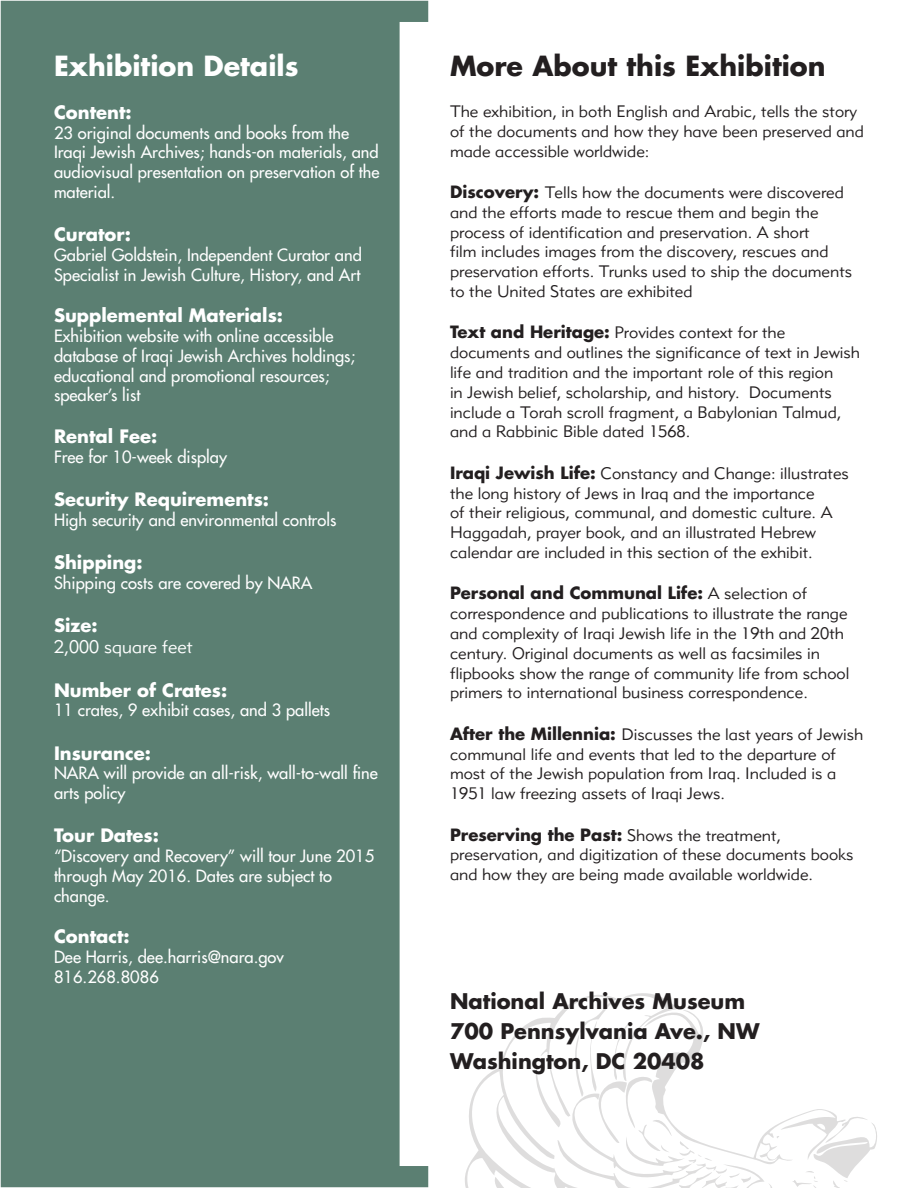
<style>
.page{position:relative;width:918px;height:1188px;background:#fff}
.page>*{position:absolute;margin:0;border:0;box-sizing:border-box;transform-origin:0 0}
.Headers{font:700 27px "Futura LT";color:#231f20}
.Headers-2{font:700 27px "Futura LT";color:#fff}
.t1{font:700 21px/30px "Futura LT";color:#231f20}
.Ex_Details_Body{font:700 18px "Futura LT";color:#fff}
.Body_Text{font:18px "Metro Lite LT Two";color:#fff}
.Body_Text-2{font:16.5px/19.8px "Metro Lite LT Two";color:#231f20}
.Ex_Details_Body-2{font:16.5px/19.8px "Futura LT";color:#fff}
.s1{font-family:"Futura LT";font-weight:700}
</style>
<div class="page">
<div style="left:1px;top:1px;width:427px;height:1186px;background:#5b7f72"></div>
<svg style="left:465px;top:993px;width:412px;height:195px"></svg>
<p class="Headers-2" style="left:54px;top:47px;width:246px">Exhibition Details</p>
<p class="Ex_Details_Body" style="left:54px;top:100px;width:79px">Content:</p>
<p class="Ex_Details_Body-2" style="left:54px;top:122px;width:327px">23 original documents and books from the Iraqi Jewish Archives; hands-on materials, and audiovisual presentation on preservation of the material.</p>
<p class="Ex_Details_Body" style="left:54px;top:222px;width:78px">Curator:</p>
<p class="Ex_Details_Body-2" style="left:54px;top:245px;width:309px">Gabriel Goldstein, Independent Curator and<br>Specialist in Jewish Culture, History, and Art</p>
<p class="Ex_Details_Body" style="left:54px;top:303px;width:231px">Supplemental Materials:</p>
<p class="Ex_Details_Body-2" style="left:54px;top:326px;width:303px">Exhibition website with online accessible database of Iraqi Jewish Archives holdings; educational and promotional resources; speaker’s list</p>
<p class="Ex_Details_Body" style="left:54px;top:424px;width:105px">Rental Fee:</p>
<p class="Ex_Details_Body-2" style="left:54px;top:446px;width:175px">Free for 10-week display</p>
<p class="Ex_Details_Body" style="left:54px;top:487px;width:217px">Security Requirements:</p>
<p class="Ex_Details_Body-2" style="left:54px;top:509px;width:284px">High security and environmental controls</p>
<p class="Ex_Details_Body" style="left:54px;top:550px;width:90px">Shipping:</p>
<p class="Ex_Details_Body-2" style="left:54px;top:572px;width:260px">Shipping costs are covered by NARA</p>
<p class="Ex_Details_Body" style="left:54px;top:613px;width:45px">Size:</p>
<p class="Body_Text" style="left:54px;top:636px;width:140px">2,000 square feet</p>
<p class="Ex_Details_Body" style="left:54px;top:678px;width:175px">Number of Crates:</p>
<p class="Ex_Details_Body-2" style="left:54px;top:700px;width:278px">11 crates, 9 exhibit cases, and 3 pallets</p>
<p class="Ex_Details_Body" style="left:54px;top:741px;width:99px">Insurance:</p>
<p class="Ex_Details_Body-2" style="left:54px;top:763px;width:325px">NARA will provide an all-risk, wall-to-wall fine arts policy</p>
<p class="Ex_Details_Body" style="left:54px;top:824px;width:107px">Tour Dates:</p>
<p class="Ex_Details_Body-2" style="left:54px;top:846px;width:322px">“Discovery and Recovery” will tour June 2015 through May 2016. Dates are subject to change.</p>
<p class="Ex_Details_Body" style="left:54px;top:924px;width:77px">Contact:</p>
<p class="Ex_Details_Body-2" style="left:54px;top:947px;width:231px">Dee Harris, dee.harris@nara.gov</p>
<p class="Ex_Details_Body-2" style="left:54px;top:967px;width:106px">816.268.8086</p>
<p class="Headers" style="left:450px;top:47px;width:377px">More About this Exhibition</p>
<p class="Body_Text-2" style="left:450px;top:101px;width:415px">The exhibition, in both English and Arabic, tells the story of the documents and how they have been preserved and made accessible worldwide:</p>
<p class="Body_Text-2" style="left:450px;top:182px;width:404px"><span class="s1">Discovery:</span> Tells how the documents were discovered and the efforts made to rescue them and begin the process of identification and preservation. A short<br>film includes images from the discovery, rescues and preservation efforts. Trunks used to ship the documents to the United States are exhibited</p>
<p class="Body_Text-2" style="left:450px;top:323px;width:412px"><span class="s1">Text and Heritage:</span> Provides context for the documents and outlines the significance of text in Jewish life and tradition and the important role of this region<br>in Jewish belief, scholarship, and history. Documents include a Torah scroll fragment, a Babylonian Talmud, and a Rabbinic Bible dated 1568.</p>
<p class="Body_Text-2" style="left:450px;top:463px;width:400px"><span class="s1">Iraqi Jewish Life:</span> Constancy and Change: illustrates the long history of Jews in Iraq and the importance<br>of their religious, communal, and domestic culture. A Haggadah, prayer book, and an illustrated Hebrew calendar are included in this section of the exhibit.</p>
<p class="Body_Text-2" style="left:450px;top:584px;width:401px"><span class="s1">Personal and Communal Life:</span> A selection of correspondence and publications to illustrate the range and complexity of Iraqi Jewish life in the 19th and 20th century. Original documents as well as facsimiles in flipbooks show the range of community life from school primers to international business correspondence.</p>
<p class="Body_Text-2" style="left:450px;top:724px;width:415px"><span class="s1">After the Millennia:</span> Discusses the last years of Jewish communal life and events that led to the departure of most of the Jewish population from Iraq. Included is a 1951 law freezing assets of Iraqi Jews.</p>
<p class="Body_Text-2" style="left:450px;top:825px;width:405px"><span class="s1">Preserving the Past:</span> Shows the treatment, preservation, and digitization of these documents books and how they are being made available worldwide.</p>
<p class="t1" style="left:450px;top:985px;width:311px">National Archives Museum<br>700 Pennsylvania Ave., NW<br>Washington, DC 20408</p>
</div>
